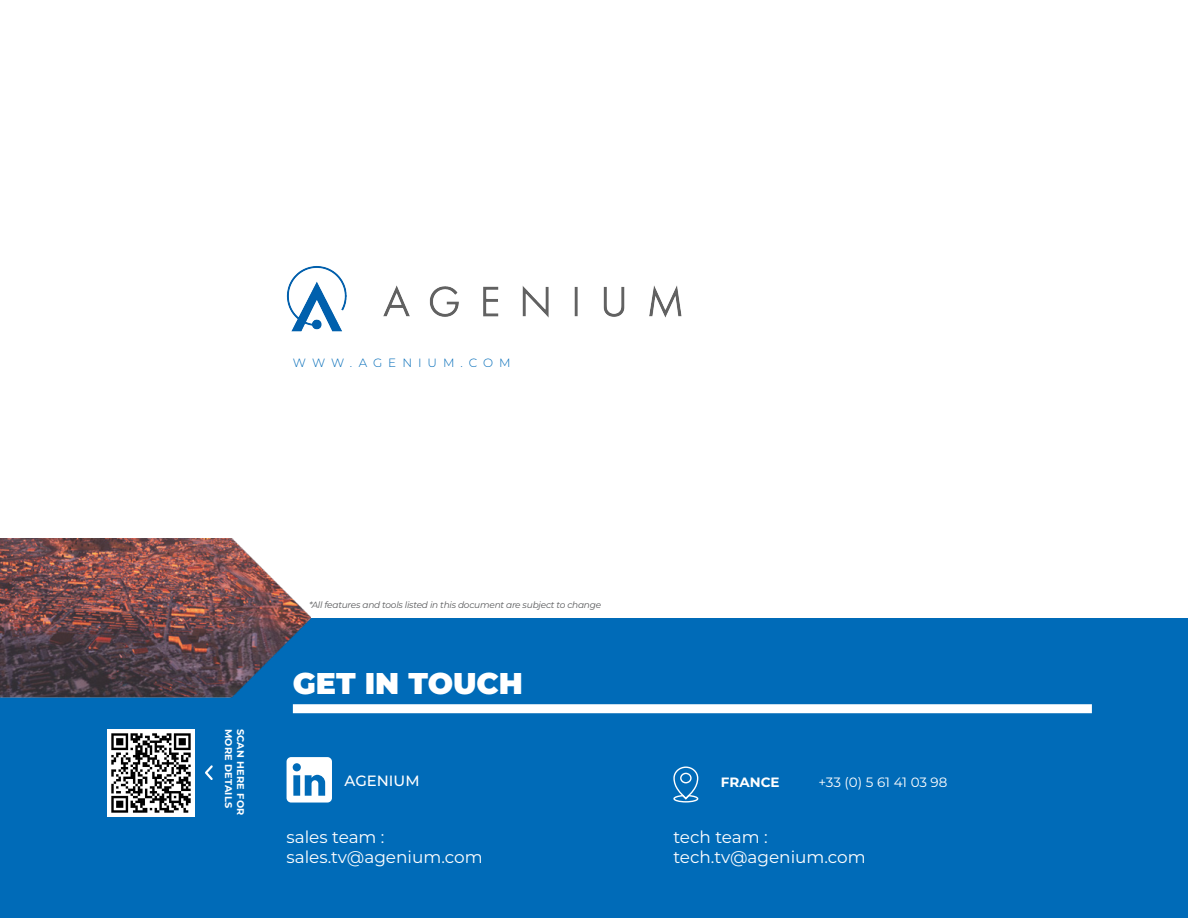
<style>
.page{position:relative;width:1188px;height:918px;background:#fff}
.page>*{position:absolute;margin:0;border:0;box-sizing:border-box;transform-origin:0 0}
.t1{font:900 30px "Montserrat";color:#fff}
.t2{font:16.95px/20.2px "Montserrat";color:#fff}
.t3{font:500 14.85px "Montserrat";color:#fff}
.t4{font:13.5px "Montserrat";letter-spacing:-.005em;color:#fff}
.t5{font:700 13.5px "Montserrat";color:#fff}
.t6{font:300 12px "Montserrat";letter-spacing:.5em;color:#006bb8}
.t7{font:700 9.75px "Montserrat";letter-spacing:.025em;color:#fff}
.t8{font:italic 9px "Montserrat";letter-spacing:-.025em;color:#58595b}
</style>
<div class="page">
<div style="left:0;top:618px;width:1188px;height:300px;background:#006bb8"></div>
<img style="left:0;top:539px;width:310px;height:159px">
<div style="left:293px;top:704px;width:799px;height:9px;background:#fff"></div>
<svg style="left:205px;top:765px;width:8px;height:15px"></svg>
<div style="left:673px;top:767px;width:25px;height:32px;border:1px solid #fff;border-radius:11px"></div>
<div style="left:680px;top:773px;width:12px;height:10px;border:1px solid #fff;border-radius:50%"></div>
<svg style="left:673px;top:794px;width:26px;height:9px"></svg>
<svg style="left:287px;top:757px;width:45px;height:46px"></svg>
<img style="left:286px;top:266px;width:396px;height:66px">
<img style="left:108px;top:729px;width:87px;height:87px">
<p class="t6" style="left:293px;top:355px;width:219px">WWW.AGENIUM.COM</p>
<p class="t7" style="left:236px;top:729px;width:81px;rotate:90deg">MORE DETAILS</p>
<p class="t7" style="left:248px;top:729px;width:88px;rotate:90deg">SCAN HERE FOR</p>
<p class="t8" style="left:309px;top:598px;width:293px">*All features and tools listed in this document are subject to change</p>
<h1 class="t1" style="left:293px;top:661px;width:232px">GET IN TOUCH</h1>
<p class="t3" style="left:345px;top:771px;width:76px">AGENIUM</p>
<p class="t5" style="left:721px;top:773px;width:60px">FRANCE</p>
<p class="t4" style="left:818px;top:773px;width:131px">+33 (0) 5 61 41 03 98</p>
<p class="t2" style="left:287px;top:826px;width:198px">sales team : sales.tv@agenium.com</p>
<p class="t2" style="left:673px;top:826px;width:194px">tech team : tech.tv@agenium.com</p>
</div>
